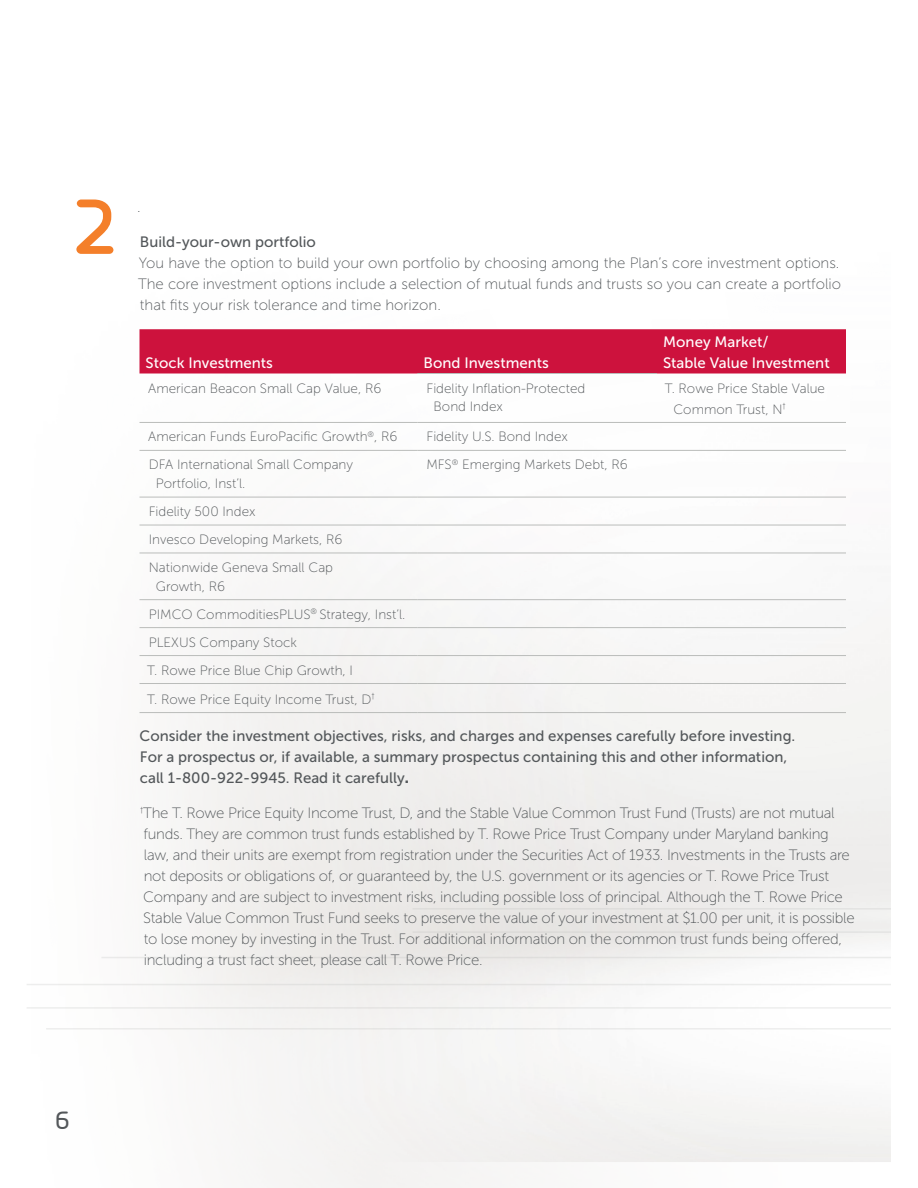
<style>
.page{position:relative;width:918px;height:1188px;background:#fff}
.page>*{position:absolute;margin:0;border:0;box-sizing:border-box;transform-origin:0 0}
.Intro_Copy{font:600 82.5px "Planer";color:#f47f2a}
.Intro_Copy-2{font:500 26.4px "Planer";color:#53575a}
.Intro_Copy-3{font:15px/21px "Museo Sans 100";letter-spacing:-.02em;color:#53575a;text-align:justify}
.Intro_Copy-4{font:15px/21px "Museo Sans 500";color:#53575a}
.Intro_Copy-5{font:15px/21px "Museo Sans 500";color:#fff}
.Intro_Copy-6{font:13.5px/18.8px "Museo Sans 100";color:#53575a}
.s1{font-family:"Museo Sans 900"}
</style>
<div class="page">
<svg style="left:27px;top:983px;width:384px;height:122px"></svg>
<svg style="left:100px;top:956px;width:311px;height:77px"></svg>
<svg style="left:411px;top:907px;width:480px;height:203px"></svg>
<div style="left:140px;top:329px;width:706px;height:45px;background:#cd123d"></div>
<hr style="left:417px;top:373px;width:240px;height:1px;background:#babcba">
<hr style="left:140px;top:422px;width:277px;height:1px;background:#babcba">
<hr style="left:417px;top:422px;width:240px;height:1px;background:#babcba">
<hr style="left:657px;top:422px;width:189px;height:1px;background:#babcba">
<hr style="left:140px;top:450px;width:277px;height:1px;background:#babcba">
<hr style="left:417px;top:450px;width:240px;height:1px;background:#babcba">
<hr style="left:657px;top:450px;width:189px;height:1px;background:#babcba">
<hr style="left:140px;top:497px;width:277px;height:1px;background:#babcba">
<hr style="left:417px;top:497px;width:240px;height:1px;background:#babcba">
<hr style="left:657px;top:497px;width:189px;height:1px;background:#babcba">
<hr style="left:140px;top:525px;width:277px;height:1px;background:#babcba">
<hr style="left:417px;top:525px;width:240px;height:1px;background:#babcba">
<hr style="left:657px;top:525px;width:189px;height:1px;background:#babcba">
<hr style="left:140px;top:553px;width:277px;height:1px;background:#babcba">
<hr style="left:417px;top:553px;width:240px;height:1px;background:#babcba">
<hr style="left:657px;top:553px;width:189px;height:1px;background:#babcba">
<hr style="left:140px;top:599px;width:277px;height:1px;background:#babcba">
<hr style="left:417px;top:599px;width:240px;height:1px;background:#babcba">
<hr style="left:657px;top:599px;width:189px;height:1px;background:#babcba">
<hr style="left:140px;top:627px;width:277px;height:1px;background:#babcba">
<hr style="left:417px;top:627px;width:240px;height:1px;background:#babcba">
<hr style="left:657px;top:627px;width:189px;height:1px;background:#babcba">
<hr style="left:140px;top:655px;width:277px;height:1px;background:#babcba">
<hr style="left:417px;top:655px;width:240px;height:1px;background:#babcba">
<hr style="left:657px;top:655px;width:189px;height:1px;background:#babcba">
<hr style="left:140px;top:683px;width:277px;height:1px;background:#babcba">
<hr style="left:417px;top:683px;width:240px;height:1px;background:#babcba">
<hr style="left:657px;top:683px;width:189px;height:1px;background:#babcba">
<hr style="left:140px;top:712px;width:277px;height:1px;background:#babcba">
<hr style="left:417px;top:712px;width:240px;height:1px;background:#babcba">
<hr style="left:657px;top:712px;width:189px;height:1px;background:#babcba">
<p class="Intro_Copy" style="left:73px;top:167px;width:45px">2</p>
<p class="Intro_Copy-3" style="left:137px;top:197px;width:5px">.</p>
<p class="Intro_Copy-4" style="left:140px;top:231px;width:178px">Build-your-own portfolio</p>
<p class="Intro_Copy-3" style="left:138px;top:252px;width:705px">You have the option to build your own portfolio by choosing among the Plan’s core investment options.<br>The core investment options include a selection of mutual funds and trusts so you can create a portfolio that fits your risk tolerance and time horizon.</p>
<p class="Intro_Copy-5" style="left:146px;top:352px;width:129px">Stock Investments</p>
<p class="Intro_Copy-5" style="left:424px;top:352px;width:127px">Bond Investments</p>
<p class="Intro_Copy-5" style="left:663px;top:331px;width:168px">Money Market/<br>Stable Value Investment</p>
<p class="Intro_Copy-6" style="left:148px;top:379px;width:235px">American Beacon Small Cap Value, R6</p>
<p class="Intro_Copy-6" style="left:434px;top:379px;width:153px;text-indent:-7px">Fidelity Inflation-Protected<br>Bond Index</p>
<p class="Intro_Copy-6" style="left:673px;top:378px;width:153px;line-height:21px;text-indent:-9px">T. Rowe Price Stable Value<br>Common Trust, N<sup>†</sup></p>
<p class="Intro_Copy-6" style="left:148px;top:428px;width:251px">American Funds EuroPacific Growth<sup>®</sup>, R6</p>
<p class="Intro_Copy-6" style="left:426px;top:428px;width:143px">Fidelity U.S. Bond Index</p>
<p class="Intro_Copy-6" style="left:156px;top:456px;width:199px;text-indent:-7px">DFA International Small Company<br>Portfolio, Inst’l.</p>
<p class="Intro_Copy-6" style="left:426px;top:456px;width:203px">MFS<sup>®</sup> Emerging Markets Debt, R6</p>
<p class="Intro_Copy-6" style="left:149px;top:502px;width:108px">Fidelity 500 Index</p>
<p class="Intro_Copy-6" style="left:149px;top:530px;width:195px">Invesco Developing Markets, R6</p>
<p class="Intro_Copy-6" style="left:156px;top:558px;width:179px;text-indent:-7px">Nationwide Geneva Small Cap<br>Growth, R6</p>
<p class="Intro_Copy-6" style="left:149px;top:605px;width:258px">PIMCO CommoditiesPLUS<sup>®</sup> Strategy, Inst’l.</p>
<p class="Intro_Copy-6" style="left:149px;top:633px;width:150px">PLEXUS Company Stock</p>
<p class="Intro_Copy-6" style="left:147px;top:661px;width:207px">T. Rowe Price Blue Chip Growth, I</p>
<p class="Intro_Copy-6" style="left:147px;top:690px;width:229px">T. Rowe Price Equity Income Trust, D<sup>†</sup></p>
<p class="Intro_Copy-4" style="left:140px;top:726px;width:657px">Consider the investment objectives, risks, and charges and expenses carefully before investing.<br>For a prospectus or, if available, a summary prospectus containing this and other information, call 1-800-922-9945. Read it carefully<span class="s1">.</span></p>
<p class="Intro_Copy-3" style="left:140px;top:802px;width:716px;text-align:left"><sup>†</sup>The T. Rowe Price Equity Income Trust, D, and the Stable Value Common Trust Fund (Trusts) are not mutual funds. They are common trust funds established by T. Rowe Price Trust Company under Maryland banking<br>law, and their units are exempt from registration under the Securities Act of 1933. Investments in the Trusts are not deposits or obligations of, or guaranteed by, the U.S. government or its agencies or T. Rowe Price Trust Company and are subject to investment risks, including possible loss of principal. Although the T. Rowe Price Stable Value Common Trust Fund seeks to preserve the value of your investment at $1.00 per unit, it is possible to lose money by investing in the Trust. For additional information on the common trust funds being offered, including a trust fact sheet, please call T. Rowe Price.</p>
<p class="Intro_Copy-2" style="left:56px;top:1102px;width:16px">6</p>
</div>
